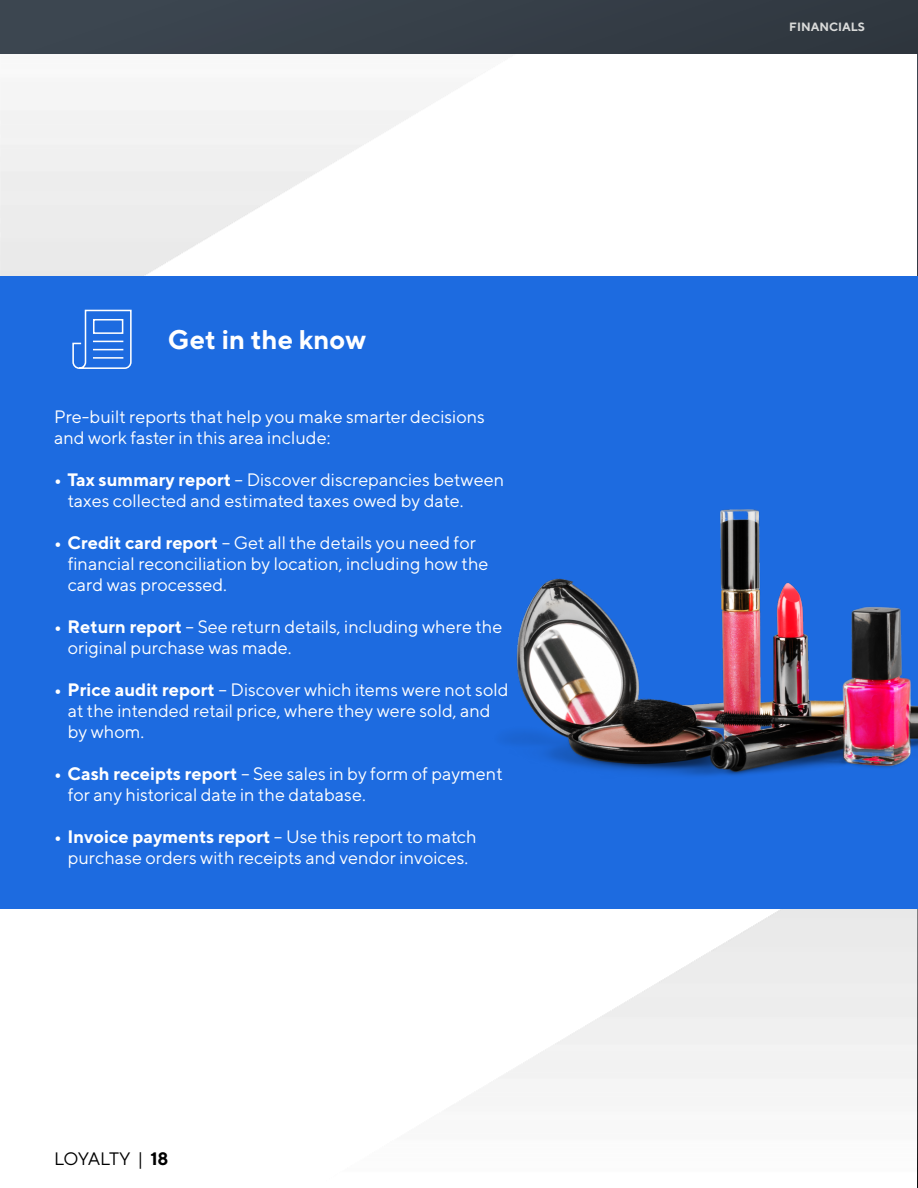
<style>
.page{position:relative;width:918px;height:1188px;background:#fff}
.page>*{position:absolute;margin:0;border:0;box-sizing:border-box;transform-origin:0 0}
.t1{font:700 27px "TT Norms";color:#fff}
.t2{font:18px/21px "TT Norms";color:#fff}
.t3{font:18px "TT Norms";letter-spacing:-.04em;color:#000}
.t4{font:700 12px "TT Norms";color:#d9dad9}
.s1{font-weight:700}
</style>
<div class="page">
<hr style="left:917px;top:0;width:1px;height:1188px;background:#374049">
<img style="left:453px;top:909px;width:465px;height:279px">
<div style="left:0;top:0;width:918px;height:54px;background:#363f48"></div>
<div style="left:0;top:276px;width:918px;height:633px;background:#1d6be0"></div>
<img style="left:505px;top:509px;width:413px;height:267px">
<svg style="left:72px;top:309px;width:60px;height:60px"></svg>
<h1 class="t1" style="left:168px;top:323px;width:200px">Get in the know</h1>
<p class="t2" style="left:54px;top:406px;width:433px">Pre-built reports that help you make smarter decisions and work faster in this area include:</p>
<p class="t2" style="left:68px;top:469px;width:438px;text-indent:-14px"><span class="s1">• Tax summary report</span> – Discover discrepancies between taxes collected and estimated taxes owed by date.</p>
<p class="t2" style="left:68px;top:532px;width:422px;text-indent:-14px"><span class="s1">• Credit card report</span> – Get all the details you need for financial reconciliation by location, including how the card was processed.</p>
<p class="t2" style="left:68px;top:616px;width:436px;text-indent:-14px"><span class="s1">• Return report</span> – See return details, including where the original purchase was made.</p>
<p class="t2" style="left:68px;top:679px;width:442px;text-indent:-14px"><span class="s1">• Price audit report</span> – Discover which items were not sold at the intended retail price, where they were sold, and by whom.</p>
<p class="t2" style="left:68px;top:763px;width:437px;text-indent:-14px"><span class="s1">• Cash receipts report</span> – See sales in by form of payment for any historical date in the database.</p>
<p class="t2" style="left:54px;top:826px;width:424px;text-align:center"><span class="s1">• Invoice payments report</span> – Use this report to match purchase orders with receipts and vendor invoices.</p>
<p class="t3" style="left:54px;top:1147px;width:116px">LOYALTY | <span class="s1">18</span></p>
<p class="t4" style="left:789px;top:19px;width:77px">FINANCIALS</p>
</div>
